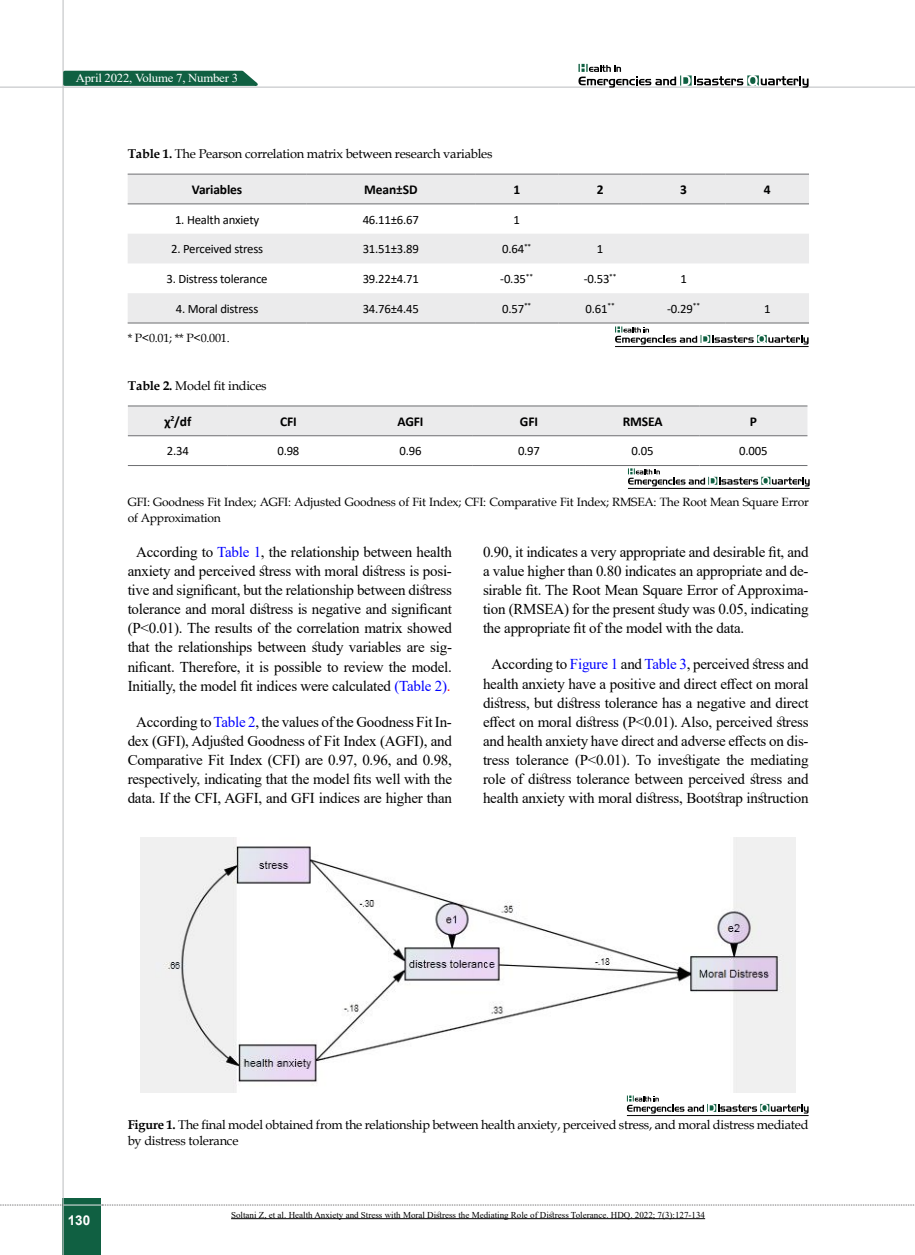
<style>
.page{position:relative;width:915px;height:1255px;background:#fff}
.page>*{position:absolute;margin:0;border:0;box-sizing:border-box;transform-origin:0 0}
.t1{font:15px/19px "Times New Roman";letter-spacing:-.015em;color:#000;text-align:center}
.t2{font:700 13.5px "Calibri";letter-spacing:-.01em;color:#000}
.t3{font:700 13.5px "Arial";color:#fff}
.t4{font:12.75px/16.5px "Book Antiqua";letter-spacing:-.015em;color:#000}
.t5{font:12.75px "Calibri";letter-spacing:-.015em;color:#000}
.t6{font:12.15px "Times New Roman";letter-spacing:-.015em;color:#fff;scale:1.05 1}
.t7{font:12px/15px "Book Antiqua";letter-spacing:-.015em;color:#000}
.t8{font:9px "Times New Roman";color:#000}
.t9{font:7.5px "Calibri";color:#000}
.s1{font-weight:700}
.s2{color:#00f}
.s3{color:#f00}
</style>
<div class="page">
<div style="left:63px;top:1198px;width:38px;height:56px;background:#106042"></div>
<hr style="left:62px;top:0;width:2px;height:1254px;background:#c2c4c6">
<hr style="left:0;top:87px;width:914px;height:1px;background:#c2c4c6">
<hr style="left:63px;top:1204px;width:38px;height:1px;background:#ebebec">
<svg style="left:0;top:1204px;width:63px;height:1px"></svg>
<svg style="left:102px;top:1204px;width:813px;height:1px"></svg>
<svg style="left:128px;top:175px;width:680px;height:147px;fill:#ebebec"></svg>
<hr style="left:725px;top:174px;width:83px;height:1px;background:#6d6e71">
<hr style="left:641px;top:174px;width:84px;height:1px;background:#6d6e71">
<hr style="left:558px;top:174px;width:83px;height:1px;background:#6d6e71">
<hr style="left:475px;top:174px;width:83px;height:1px;background:#6d6e71">
<hr style="left:306px;top:174px;width:169px;height:1px;background:#6d6e71">
<hr style="left:128px;top:174px;width:178px;height:1px;background:#6d6e71">
<hr style="left:725px;top:203px;width:83px;height:1px;background:#6d6e71">
<hr style="left:641px;top:203px;width:84px;height:1px;background:#6d6e71">
<hr style="left:558px;top:203px;width:83px;height:1px;background:#6d6e71">
<hr style="left:475px;top:203px;width:83px;height:1px;background:#6d6e71">
<hr style="left:306px;top:203px;width:169px;height:1px;background:#6d6e71">
<hr style="left:128px;top:203px;width:178px;height:1px;background:#6d6e71">
<hr style="left:725px;top:322px;width:83px;height:1px;background:#6d6e71">
<hr style="left:641px;top:322px;width:84px;height:1px;background:#6d6e71">
<hr style="left:558px;top:322px;width:83px;height:1px;background:#6d6e71">
<hr style="left:475px;top:322px;width:83px;height:1px;background:#6d6e71">
<hr style="left:306px;top:322px;width:169px;height:1px;background:#6d6e71">
<hr style="left:128px;top:322px;width:178px;height:1px;background:#6d6e71">
<svg style="left:615px;top:326px;width:193px;height:18px"></svg>
<hr style="left:614px;top:346px;width:194px;height:1px;background:#000">
<div style="left:128px;top:406px;width:679px;height:29px;background:#ebebec"></div>
<hr style="left:699px;top:405px;width:108px;height:1px;background:#6d6e71">
<hr style="left:585px;top:405px;width:114px;height:1px;background:#6d6e71">
<hr style="left:472px;top:405px;width:113px;height:1px;background:#6d6e71">
<hr style="left:349px;top:405px;width:123px;height:1px;background:#6d6e71">
<hr style="left:228px;top:405px;width:121px;height:1px;background:#6d6e71">
<hr style="left:128px;top:405px;width:100px;height:1px;background:#6d6e71">
<hr style="left:699px;top:435px;width:108px;height:1px;background:#6d6e71">
<hr style="left:585px;top:435px;width:114px;height:1px;background:#6d6e71">
<hr style="left:472px;top:435px;width:113px;height:1px;background:#6d6e71">
<hr style="left:349px;top:435px;width:123px;height:1px;background:#6d6e71">
<hr style="left:228px;top:435px;width:121px;height:1px;background:#6d6e71">
<hr style="left:128px;top:435px;width:100px;height:1px;background:#6d6e71">
<hr style="left:699px;top:465px;width:108px;height:1px;background:#6d6e71">
<hr style="left:585px;top:465px;width:114px;height:1px;background:#6d6e71">
<hr style="left:472px;top:465px;width:113px;height:1px;background:#6d6e71">
<hr style="left:349px;top:465px;width:123px;height:1px;background:#6d6e71">
<hr style="left:228px;top:465px;width:121px;height:1px;background:#6d6e71">
<hr style="left:128px;top:465px;width:100px;height:1px;background:#6d6e71">
<svg style="left:628px;top:468px;width:181px;height:18px"></svg>
<hr style="left:627px;top:488px;width:182px;height:1px;background:#000">
<img style="left:141px;top:837px;width:654px;height:255px">
<svg style="left:626px;top:1095px;width:182px;height:18px"></svg>
<hr style="left:626px;top:1115px;width:182px;height:1px;background:#000">
<hr style="left:231px;top:1218px;width:474px;height:1px;background:#000">
<svg style="left:578px;top:64px;width:230px;height:24px"></svg>
<svg style="left:62px;top:69px;width:202px;height:18px;background:#418069"></svg>
<p class="t6" style="left:76px;top:69px;width:156px">April 2022, Volume 7, Number 3</p>
<p class="t4" style="left:128px;top:145px;width:366px"><span class="s1">Table 1.</span> The Pearson correlation matrix between research variables</p>
<p class="t2" style="left:192px;top:180px;width:52px">Variables</p>
<p class="t2" style="left:364px;top:180px;width:55px">Mean±SD</p>
<p class="t2" style="left:513px;top:180px;width:8px">1</p>
<p class="t2" style="left:596px;top:180px;width:8px">2</p>
<p class="t2" style="left:680px;top:180px;width:8px">3</p>
<p class="t2" style="left:763px;top:180px;width:8px">4</p>
<p class="t5" style="left:175px;top:211px;width:86px">1. Health anxiety</p>
<p class="t5" style="left:362px;top:211px;width:58px">46.11±6.67</p>
<p class="t5" style="left:513px;top:211px;width:8px">1</p>
<p class="t5" style="left:502px;top:240px;width:24px">0.64</p>
<p class="t5" style="left:596px;top:240px;width:8px">1</p>
<p class="t9" style="left:524px;top:241px;width:9px">**</p>
<p class="t5" style="left:171px;top:240px;width:93px">2. Perceived stress</p>
<p class="t5" style="left:362px;top:240px;width:58px">31.51±3.89</p>
<p class="t5" style="left:166px;top:270px;width:102px">3. Distress tolerance</p>
<p class="t5" style="left:362px;top:270px;width:58px">39.22±4.71</p>
<p class="t5" style="left:500px;top:270px;width:34px">-0.35<sup>**</sup></p>
<p class="t9" style="left:609px;top:271px;width:9px">**</p>
<p class="t5" style="left:583px;top:270px;width:27px">-0.53</p>
<p class="t5" style="left:680px;top:270px;width:8px">1</p>
<p class="t5" style="left:502px;top:299px;width:31px">0.57<sup>**</sup></p>
<p class="t5" style="left:585px;top:299px;width:31px">0.61<sup>**</sup></p>
<p class="t9" style="left:692px;top:301px;width:9px">**</p>
<p class="t5" style="left:176px;top:299px;width:84px">4. Moral distress</p>
<p class="t5" style="left:362px;top:299px;width:58px">34.76±4.45</p>
<p class="t7" style="left:128px;top:330px;width:103px">* P&lt;0.01; ** P&lt;0.001.</p>
<p class="t4" style="left:128px;top:377px;width:140px"><span class="s1">Table 2.</span> Model fit indices</p>
<p class="t2" style="left:164px;top:412px;width:28px">χ<sup>2</sup>/df</p>
<p class="t2" style="left:280px;top:412px;width:18px">CFI</p>
<p class="t2" style="left:397px;top:412px;width:28px">AGFI</p>
<p class="t2" style="left:520px;top:412px;width:20px">GFI</p>
<p class="t2" style="left:622px;top:412px;width:41px">RMSEA</p>
<p class="t2" style="left:749px;top:412px;width:9px">P</p>
<p class="t5" style="left:167px;top:442px;width:24px">2.34</p>
<p class="t5" style="left:277px;top:442px;width:24px">0.98</p>
<p class="t5" style="left:399px;top:442px;width:24px">0.96</p>
<p class="t5" style="left:518px;top:442px;width:24px">0.97</p>
<p class="t5" style="left:631px;top:442px;width:24px">0.05</p>
<p class="t5" style="left:739px;top:442px;width:30px">0.005</p>
<p class="t5" style="left:667px;top:299px;width:27px">-0.29</p>
<p class="t5" style="left:763px;top:299px;width:8px">1</p>
<p class="t7" style="left:128px;top:494px;width:682px">GFI: Goodness Fit Index; AGFI: Adjusted Goodness of Fit Index; CFI: Comparative Fit Index; RMSEA: The Root Mean Square Error of Approximation</p>
<p class="t1" style="left:128px;top:542px;width:326px">According to <span class="s2">Table 1</span>, the relationship between health anxiety and perceived stress with moral distress is posi&shy;tive and significant, but the relationship between distress tolerance and moral distress is negative and significant (P&lt;0.01). The results of the correlation matrix showed that the relationships between study variables are sig&shy;nificant. Therefore, it is possible to review the model.<br>Initially, the model fit indices were calculated <span class="s2">(Table 2)</span><span class="s3">.</span></p>
<p class="t1" style="left:128px;top:711px;width:326px">According to <span class="s2">Table 2</span>, the values of the Goodness Fit In&shy;dex (GFI), Adjusted Goodness of Fit Index (AGFI), and Comparative Fit Index (CFI) are 0.97, 0.96, and 0.98, respectively, indicating that the model fits well with the data. If the CFI, AGFI, and GFI indices are higher than</p>
<p class="t1" style="left:483px;top:542px;width:327px;text-align:justify">0.90, it indicates a very appropriate and desirable fit, and a value higher than 0.80 indicates an appropriate and de&shy;sirable fit. The Root Mean Square Error of Approxima&shy;tion (RMSEA) for the present study was 0.05, indicating the appropriate fit of the model with the data.</p>
<p class="t1" style="left:483px;top:654px;width:327px">According to <span class="s2">Figure 1</span> and <span class="s2">Table 3</span>, perceived stress and health anxiety have a positive and direct effect on moral distress, but distress tolerance has a negative and direct effect on moral distress (P&lt;0.01). Also, perceived stress and health anxiety have direct and adverse effects on dis&shy;tress tolerance (P&lt;0.01). To investigate the mediating role of distress tolerance between perceived stress and health anxiety with moral distress, Bootstrap instruction</p>
<p class="t3" style="left:68px;top:1210px;width:24px">130</p>
<p class="t4" style="left:128px;top:1115px;width:682px"><span class="s1">Figure 1.</span> The final model obtained from the relationship between health anxiety, perceived stress, and moral distress mediated by distress tolerance</p>
<p class="t8" style="left:231px;top:1208px;width:475px">Soltani Z, et al. Health Anxiety and Stress with Moral Distress the Mediating Role of Distress Tolerance. HDQ. 2022; 7(3):127-134</p>
</div>
